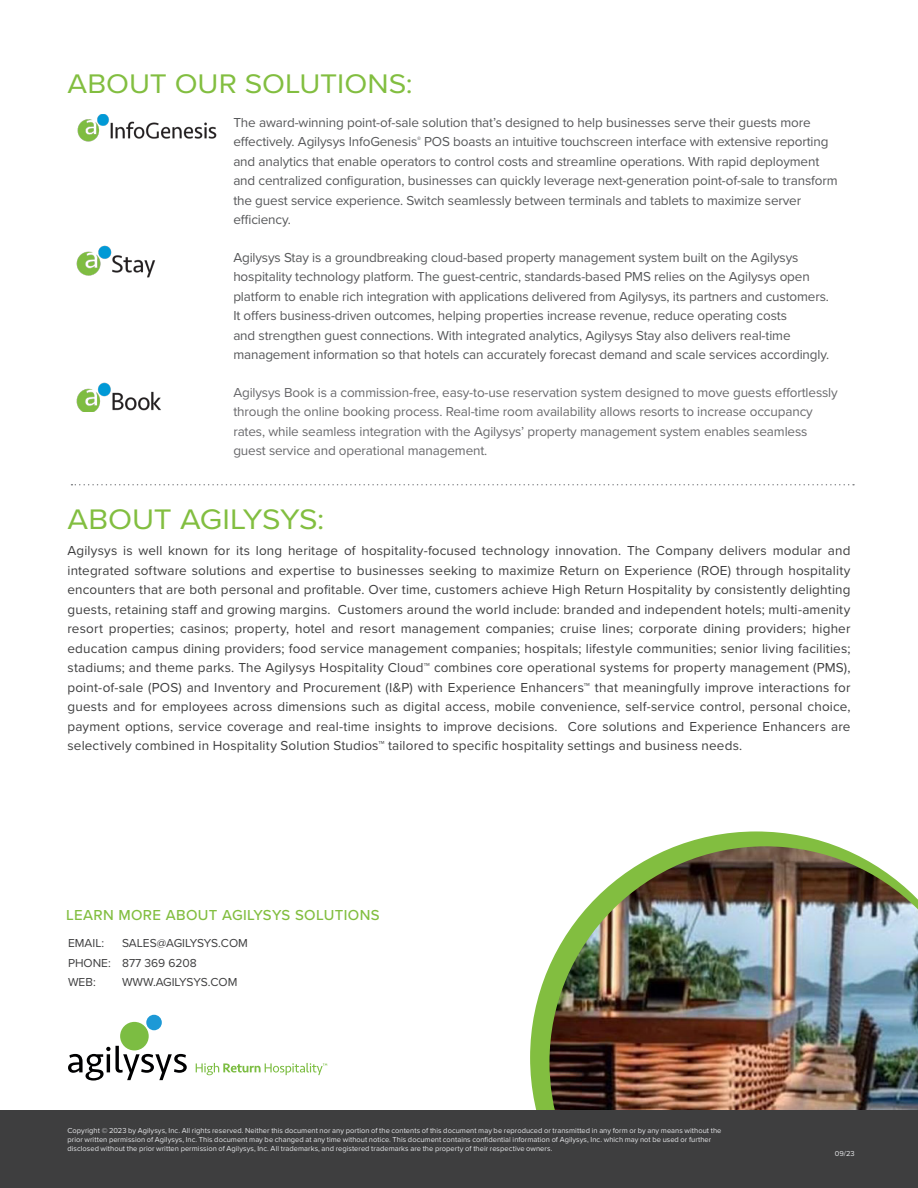
<style>
.page{position:relative;width:918px;height:1188px;background:#fff}
.page>*{position:absolute;margin:0;border:0;box-sizing:border-box;transform-origin:0 0}
.Product_and_Boiler_Header{font:29.25px "Proxima Nova";letter-spacing:-.005em;color:#82be40;scale:1.08 1}
.Product_and_Boiler_Header-2{font:27.9px "Proxima Nova";color:#82be40;scale:1.08 1}
.CTA_Header{font:500 15px "Proxima Nova";letter-spacing:.025em;color:#82be40}
.plain_text_with_spacce{font:13.5px/19.5px "Proxima Nova";letter-spacing:.015em;color:#3e3e3f;text-align:justify}
.Product_and_Boiler_Text{font:13.5px/19.5px "Proxima Nova";letter-spacing:-.01em;color:#57585a}
.Product_and_Boiler_Text-2{font:13.5px/19.5px "Proxima Nova";letter-spacing:-.01em;color:#69696c}
.CTA_Text{font:12px "Proxima Nova";color:#3e3e3f}
.Footer_Text{font:7.5px/9px "Proxima Nova";letter-spacing:.005em;color:#e6e7e9}
</style>
<div class="page">
<svg style="left:530px;top:831px;width:306px;height:279px"></svg>
<img style="left:549px;top:846px;width:369px;height:264px">
<div style="left:0;top:1110px;width:918px;height:78px;background:#3e3e3f"></div>
<svg style="left:71px;top:484px;width:783px;height:1px"></svg>
<svg style="left:196px;top:1063px;width:131px;height:12px"></svg>
<svg style="left:68px;top:1046px;width:119px;height:35px"></svg>
<div style="left:146px;top:1015px;width:16px;height:15px;background:#1d99d6;border-radius:50%"></div>
<div style="left:120px;top:1022px;width:29px;height:28px;background:#7cbd42;border-radius:50%"></div>
<img style="left:76px;top:245px;width:80px;height:33px">
<img style="left:76px;top:383px;width:85px;height:29px">
<img style="left:77px;top:115px;width:140px;height:27px">
<p class="Product_and_Boiler_Header-2" style="left:68px;top:62px;width:321px">ABOUT OUR SOLUTIONS:</p>
<p class="Product_and_Boiler_Text" style="left:233px;top:112px;width:606px">The award-winning point-of-sale solution that’s designed to help businesses serve their guests more effectively. Agilysys InfoGenesis<sup>®</sup> POS boasts an intuitive touchscreen interface with extensive reporting and analytics that enable operators to control costs and streamline operations. With rapid deployment and centralized configuration, businesses can quickly leverage next-generation point-of-sale to transform the guest service experience. Switch seamlessly between terminals and tablets to maximize server efficiency.</p>
<p class="Product_and_Boiler_Text" style="left:233px;top:247px;width:597px">Agilysys Stay is a groundbreaking cloud-based property management system built on the Agilysys hospitality technology platform. The guest-centric, standards-based PMS relies on the Agilysys open platform to enable rich integration with applications delivered from Agilysys, its partners and customers.<br>It offers business-driven outcomes, helping properties increase revenue, reduce operating costs<br>and strengthen guest connections. With integrated analytics, Agilysys Stay also delivers real-time management information so that hotels can accurately forecast demand and scale services accordingly.</p>
<p class="Product_and_Boiler_Text-2" style="left:233px;top:382px;width:606px">Agilysys Book is a commission-free, easy-to-use reservation system designed to move guests effortlessly through the online booking process. Real-time room availability allows resorts to increase occupancy rates, while seamless integration with the Agilysys’ property management system enables seamless guest service and operational management.</p>
<p class="Product_and_Boiler_Header" style="left:68px;top:498px;width:239px">ABOUT AGILYSYS:</p>
<p class="plain_text_with_spacce" style="left:68px;top:541px;width:785px">Agilysys is well known for its long heritage of hospitality-focused technology innovation. The Company delivers modular and integrated software solutions and expertise to businesses seeking to maximize Return on Experience (ROE) through hospitality encounters that are both personal and profitable. Over time, customers achieve High Return Hospitality by consistently delighting guests, retaining staff and growing margins. Customers around the world include: branded and independent hotels; multi-amenity resort properties; casinos; property, hotel and resort management companies; cruise lines; corporate dining providers; higher education campus dining providers; food service management companies; hospitals; lifestyle communities; senior living facilities; stadiums; and theme parks. The Agilysys Hospitality Cloud™ combines core operational systems for property management (PMS), point-of-sale (POS) and Inventory and Procurement (I&amp;P) with Experience Enhancers™ that meaningfully improve interactions for guests and for employees across dimensions such as digital access, mobile convenience, self-service control, personal choice, payment options, service coverage and real-time insights to improve decisions. Core solutions and Experience Enhancers are selectively combined in Hospitality Solution Studios™ tailored to specific hospitality settings and business needs.</p>
<p class="CTA_Header" style="left:66px;top:904px;width:315px">LEARN MORE ABOUT AGILYSYS SOLUTIONS</p>
<p class="CTA_Text" style="left:68px;top:934px;width:38px">EMAIL:</p>
<p class="CTA_Text" style="left:122px;top:934px;width:127px">SALES@AGILYSYS.COM</p>
<p class="CTA_Text" style="left:68px;top:954px;width:130px">PHONE: 877 369 6208</p>
<p class="CTA_Text" style="left:68px;top:973px;width:29px">WEB:</p>
<p class="CTA_Text" style="left:122px;top:973px;width:117px">WWW.AGILYSYS.COM</p>
<p class="Footer_Text" style="left:68px;top:1125px;width:655px">Copyright © 2023 by Agilysys, Inc. All rights reserved. Neither this document nor any portion of the contents of this document may be reproduced or transmitted in any form or by any means without the prior written permission of Agilysys, Inc. This document may be changed at any time without notice. This document contains confidential information of Agilysys, Inc. which may not be used or further disclosed without the prior written permission of Agilysys, Inc. All trademarks, and registered trademarks are the property of their respective owners.</p>
<p class="Footer_Text" style="left:835px;top:1149px;width:21px">09/23</p>
</div>
